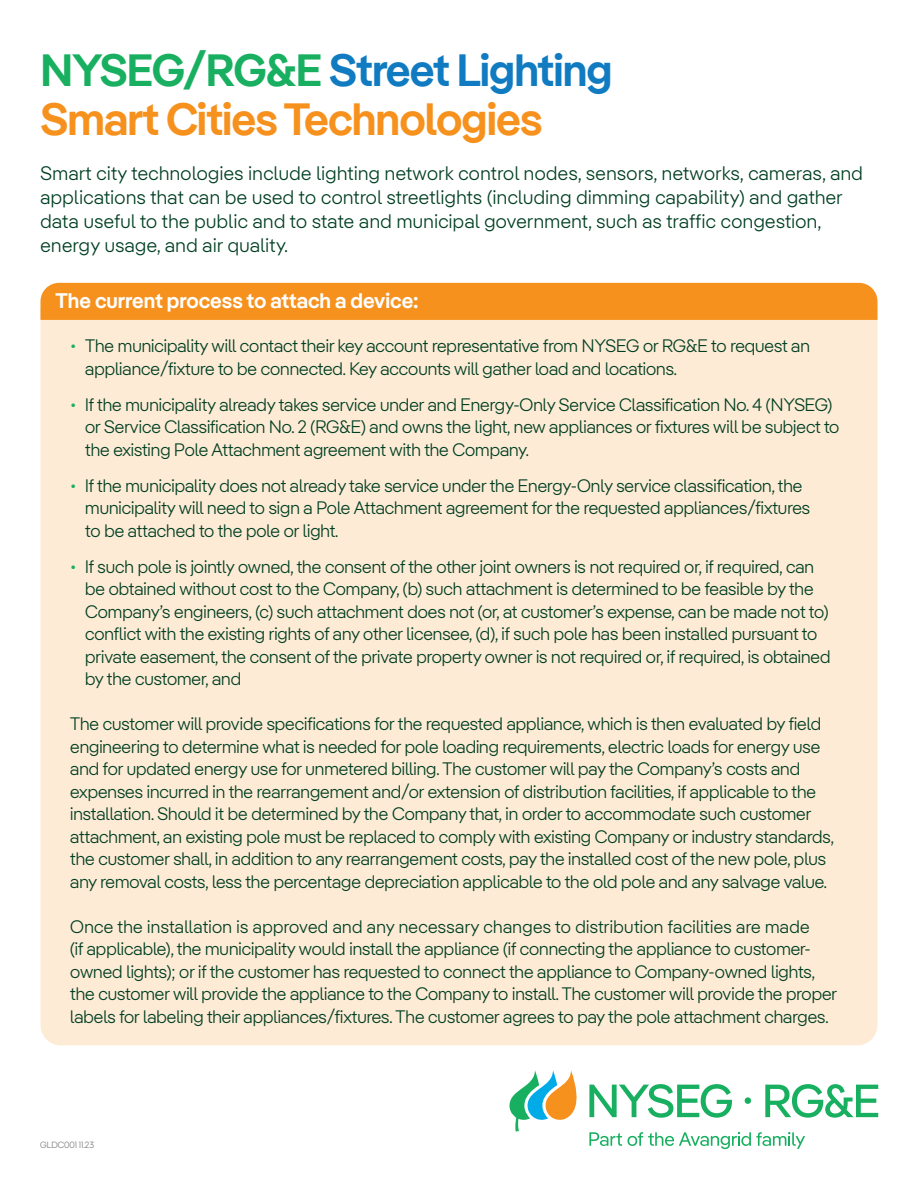
<style>
.page{position:relative;width:918px;height:1188px;background:#fff}
.page>*{position:absolute;margin:0;border:0;box-sizing:border-box;transform-origin:0 0}
.t1{font:700 45px "Iber Pangea Sm";letter-spacing:-.02em;color:#107bc1}
.t2{font:700 45px "Iber Pangea Sm";letter-spacing:-.02em;color:#f6911e}
.t3{font:700 21px "Iber Pangea Sm";color:#fff}
.t4{font:300 19.5px/24px "Iber Pangea";letter-spacing:.025em;color:#003f22}
.t5{font:300 18px/22.5px "Iber Pangea";color:#003f22}
.t6{font:300 9px "Iber Pangea";color:#7d7978}
.s1{color:#18b060}
.s2{font-size:21px;color:#18b060}
</style>
<div class="page">
<div style="left:40px;top:320px;width:838px;height:725px;background:#feebd6"></div>
<div style="left:40px;top:283px;width:838px;height:37px;background:#f6911e"></div>
<svg style="left:510px;top:1070px;width:368px;height:79px"></svg>
<p class="t1" style="left:40px;top:37px;width:574px"><span class="s1">NYSEG/RG&amp;E</span> Street Lighting</p>
<p class="t2" style="left:40px;top:87px;width:504px">Smart Cities Technologies</p>
<p class="t4" style="left:40px;top:161px;width:824px">Smart city technologies include lighting network control nodes, sensors, networks, cameras, and applications that can be used to control streetlights (including dimming capability) and gather data useful to the public and to state and municipal government, such as traffic congestion, energy usage, and air quality.</p>
<p class="t3" style="left:56px;top:285px;width:365px">The current process to attach a device:</p>
<p class="t5" style="left:85px;top:334px;width:726px;text-indent:-15px"><span class="s2">•</span> The municipality will contact their key account representative from NYSEG or RG&amp;E to request an appliance/fixture to be connected. Key accounts will gather load and locations.</p>
<p class="t5" style="left:85px;top:393px;width:756px;text-indent:-15px"><span class="s2">•</span> If the municipality already takes service under and Energy-Only Service Classification No. 4 (NYSEG) or Service Classification No. 2 (RG&amp;E) and owns the light, new appliances or fixtures will be subject to the existing Pole Attachment agreement with the Company.</p>
<p class="t5" style="left:85px;top:474px;width:726px;text-indent:-15px"><span class="s2">•</span> If the municipality does not already take service under the Energy-Only service classification, the municipality will need to sign a Pole Attachment agreement for the requested appliances/fixtures to be attached to the pole or light.</p>
<p class="t5" style="left:85px;top:555px;width:747px;text-indent:-15px"><span class="s2">•</span> If such pole is jointly owned, the consent of the other joint owners is not required or, if required, can be obtained without cost to the Company, (b) such attachment is determined to be feasible by the Company’s engineers, (c) such attachment does not (or, at customer’s expense, can be made not to) conflict with the existing rights of any other licensee, (d), if such pole has been installed pursuant to private easement, the consent of the private property owner is not required or, if required, is obtained by the customer, and</p>
<p class="t5" style="left:70px;top:712px;width:765px">The customer will provide specifications for the requested appliance, which is then evaluated by field engineering to determine what is needed for pole loading requirements, electric loads for energy use and for updated energy use for unmetered billing. The customer will pay the Company’s costs and expenses incurred in the rearrangement and/or extension of distribution facilities, if applicable to the installation. Should it be determined by the Company that, in order to accommodate such customer attachment, an existing pole must be replaced to comply with existing Company or industry standards, the customer shall, in addition to any rearrangement costs, pay the installed cost of the new pole, plus any removal costs, less the percentage depreciation applicable to the old pole and any salvage value.</p>
<p class="t5" style="left:70px;top:915px;width:768px">Once the installation is approved and any necessary changes to distribution facilities are made<br>(if applicable), the municipality would install the appliance (if connecting the appliance to customer&shy;owned lights); or if the customer has requested to connect the appliance to Company-owned lights, the customer will provide the appliance to the Company to install. The customer will provide the proper labels for labeling their appliances/fixtures. The customer agrees to pay the pole attachment charges.</p>
<p class="t6" style="left:40px;top:1138px;width:55px">GLDC001 11.23</p>
</div>
